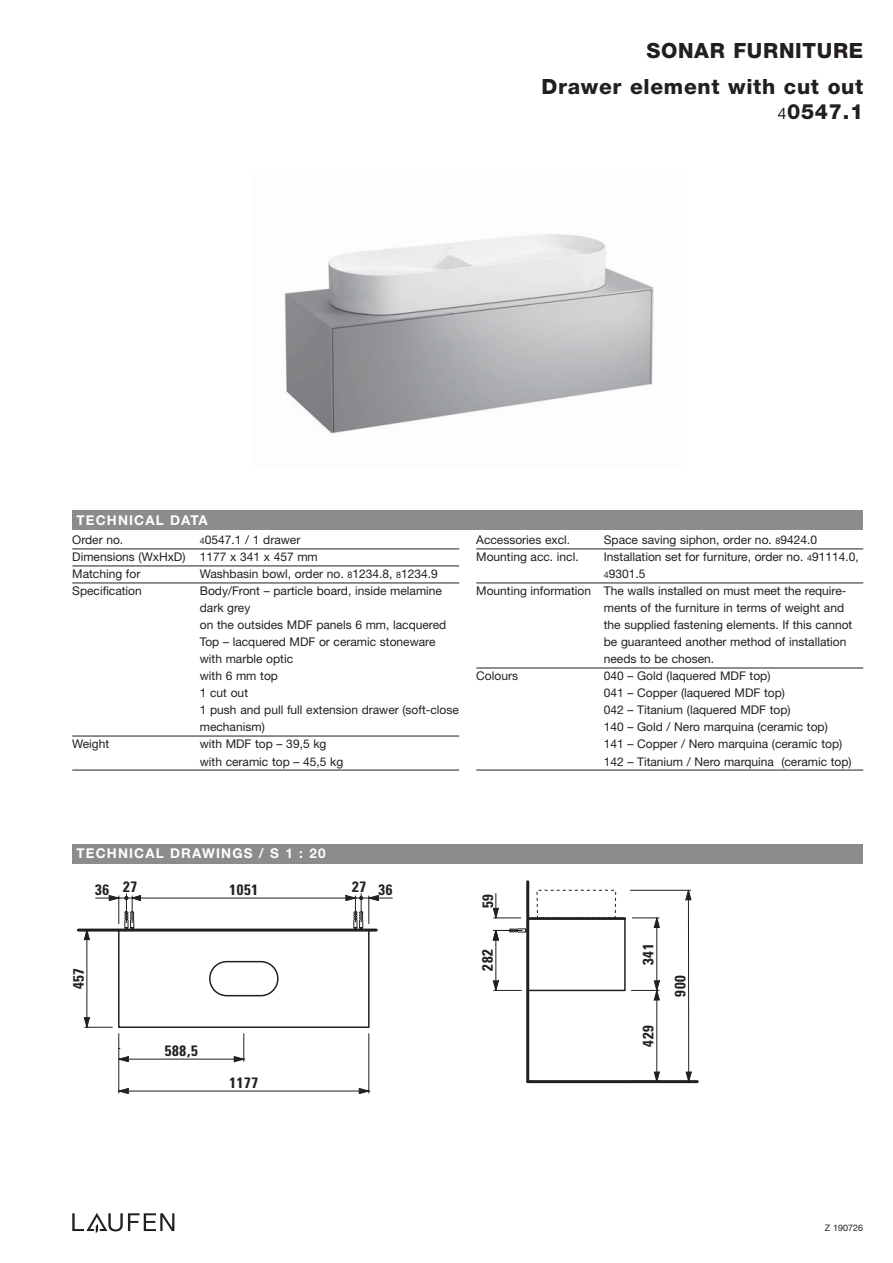
<style>
.page{position:relative;width:893px;height:1263px;background:#fff}
.page>*{position:absolute;margin:0;border:0;box-sizing:border-box;transform-origin:0 0}
.t1{font:800 21px/25.5px "Helvetica Neue";letter-spacing:.03em;color:#231f20;text-align:right}
.t2{font:700 condensed 15px "Univers";letter-spacing:.05em;color:#231f20}
.t3{font:700 13.5px "Helvetica Neue";letter-spacing:.085em;color:#fff}
.t4{font:12px/17px "Helvetica Neue";color:#231f20}
.t5{font:9px "Helvetica Neue";color:#231f20}
.s1{font-weight:400;font-size:15.75px}
.s2{font-size:9px}
</style>
<div class="page">
<svg style="left:72px;top:1213px;width:102px;height:20px"></svg>
<div style="left:72px;top:844px;width:791px;height:19px;background:#8a8c8e"></div>
<div style="left:72px;top:510px;width:791px;height:19px;background:#8a8c8e"></div>
<hr style="left:72px;top:549px;width:387px;height:1px;background:#231f20">
<hr style="left:72px;top:566px;width:387px;height:1px;background:#231f20">
<hr style="left:72px;top:583px;width:387px;height:1px;background:#231f20">
<hr style="left:72px;top:736px;width:387px;height:1px;background:#231f20">
<hr style="left:72px;top:770px;width:387px;height:1px;background:#231f20">
<hr style="left:476px;top:549px;width:387px;height:1px;background:#231f20">
<hr style="left:476px;top:583px;width:387px;height:1px;background:#231f20">
<hr style="left:476px;top:668px;width:387px;height:1px;background:#231f20">
<hr style="left:476px;top:770px;width:387px;height:1px;background:#231f20">
<img style="left:284px;top:234px;width:370px;height:200px">
<hr style="left:78px;top:928px;width:298px;height:3px;background:#231f20">
<div style="left:118px;top:929px;width:252px;height:99px;border:2px solid #231f20"></div>
<div style="left:209px;top:961px;width:70px;height:35px;border:2px solid #231f20;border-radius:17px"></div>
<hr style="left:96px;top:898px;width:36px;height:1px;background:#231f20">
<hr style="left:132px;top:898px;width:223px;height:1px;background:#231f20">
<svg style="left:346px;top:894px;width:46px;height:37px"></svg>
<hr style="left:87px;top:930px;width:1px;height:97px;background:#231f20">
<svg style="left:84px;top:931px;width:6px;height:9px"></svg>
<svg style="left:109px;top:894px;width:32px;height:37px"></svg>
<svg style="left:84px;top:1017px;width:28px;height:11px"></svg>
<hr style="left:369px;top:1033px;width:1px;height:60px;background:#231f20">
<hr style="left:119px;top:1033px;width:1px;height:60px;background:#231f20">
<hr style="left:119px;top:1091px;width:250px;height:1px;background:#231f20">
<svg style="left:118px;top:1088px;width:11px;height:6px"></svg>
<svg style="left:359px;top:1088px;width:11px;height:6px"></svg>
<hr style="left:119px;top:1059px;width:125px;height:1px;background:#231f20">
<svg style="left:118px;top:1056px;width:11px;height:6px"></svg>
<svg style="left:234px;top:1033px;width:11px;height:29px"></svg>
<hr style="left:526px;top:882px;width:3px;height:200px;background:#231f20">
<hr style="left:528px;top:1080px;width:169px;height:3px;background:#231f20">
<hr style="left:657px;top:990px;width:1px;height:92px;background:#231f20">
<hr style="left:630px;top:890px;width:60px;height:1px;background:#231f20">
<hr style="left:688px;top:890px;width:1px;height:192px;background:#231f20">
<svg style="left:686px;top:889px;width:5px;height:11px"></svg>
<svg style="left:631px;top:1072px;width:29px;height:9px"></svg>
<svg style="left:682px;top:1072px;width:9px;height:9px"></svg>
<svg style="left:493px;top:863px;width:167px;height:137px"></svg>
<h1 class="t1" style="left:646px;top:39px;width:218px">SONAR FURNITURE</h1>
<h1 class="t1" style="left:541px;top:75px;width:323px">Drawer element with cut out<br><span class="s1">4</span>0547.1</h1>
<p class="t3" style="left:77px;top:515px;width:133px">TECHNICAL DATA</p>
<p class="t4" style="left:72px;top:533px;width:53px">Order no.</p>
<p class="t4" style="left:72px;top:533px;width:247px;text-indent:128px"><span class="s2">4</span>0547.1 / 1 drawer<br>Dimensions (WxHxD) 1177 x 341 x 457 mm<br>Matching for</p>
<p class="t4" style="left:200px;top:567px;width:239px">Washbasin bowl, order no. <span class="s2">8</span>1234.8, <span class="s2">8</span>1234.9</p>
<p class="t4" style="left:72px;top:584px;width:71px">Specification</p>
<p class="t4" style="left:200px;top:584px;width:261px">Body/Front – particle board, inside melamine dark grey<br>on the outsides MDF panels 6 mm, lacquered<br>Top – lacquered MDF or ceramic stoneware with marble optic<br>with 6 mm top<br>1 cut out<br>1 push and pull full extension drawer (soft-close mechanism)</p>
<p class="t4" style="left:72px;top:737px;width:38px">Weight</p>
<p class="t4" style="left:200px;top:737px;width:145px">with MDF top – 39,5 kg with ceramic top – 45,5 kg</p>
<p class="t4" style="left:476px;top:533px;width:95px">Accessories excl.</p>
<p class="t4" style="left:604px;top:533px;width:215px">Space saving siphon, order no. <span class="s2">8</span>9424.0</p>
<p class="t4" style="left:476px;top:550px;width:104px">Mounting acc. incl.</p>
<p class="t4" style="left:604px;top:550px;width:257px">Installation set for furniture, order no. <span class="s2">4</span>91114.0,</p>
<p class="t4" style="left:604px;top:567px;width:43px"><span class="s2">4</span>9301.5</p>
<p class="t4" style="left:476px;top:584px;width:372px">Mounting information The walls installed on must meet the require-</p>
<p class="t4" style="left:604px;top:601px;width:242px">ments of the furniture in terms of weight and</p>
<p class="t4" style="left:604px;top:618px;width:250px">the supplied fastening elements. If this cannot</p>
<p class="t4" style="left:604px;top:635px;width:244px">be guaranteed another method of installation</p>
<p class="t4" style="left:604px;top:652px;width:112px">needs to be chosen.</p>
<p class="t4" style="left:476px;top:669px;width:43px">Colours</p>
<p class="t4" style="left:604px;top:669px;width:249px">040 – Gold (laquered MDF top)<br>041 – Copper (laquered MDF top)<br>042 – Titanium (laquered MDF top)<br>140 – Gold / Nero marquina (ceramic top)<br>141 – Copper / Nero marquina (ceramic top)<br>142 – Titanium / Nero marquina (ceramic top)</p>
<p class="t3" style="left:77px;top:849px;width:250px">TECHNICAL DRAWINGS / S 1 : 20</p>
<p class="t2" style="left:95px;top:882px;width:43px">36 27</p>
<p class="t2" style="left:229px;top:884px;width:30px">1051</p>
<p class="t2" style="left:352px;top:882px;width:42px">27 36</p>
<p class="t2" style="left:73px;top:989px;width:23px;rotate:-90deg">457</p>
<p class="t2" style="left:165px;top:1045px;width:34px">588,5</p>
<p class="t2" style="left:229px;top:1077px;width:30px">1177</p>
<p class="t2" style="left:482px;top:908px;width:16px;rotate:-90deg">59</p>
<p class="t2" style="left:482px;top:970px;width:23px;rotate:-90deg">282</p>
<p class="t2" style="left:643px;top:965px;width:23px;rotate:-90deg">341</p>
<p class="t2" style="left:643px;top:1047px;width:23px;rotate:-90deg">429</p>
<p class="t2" style="left:674px;top:997px;width:23px;rotate:-90deg">900</p>
<p class="t5" style="left:825px;top:1224px;width:40px">Z 190726</p>
</div>
